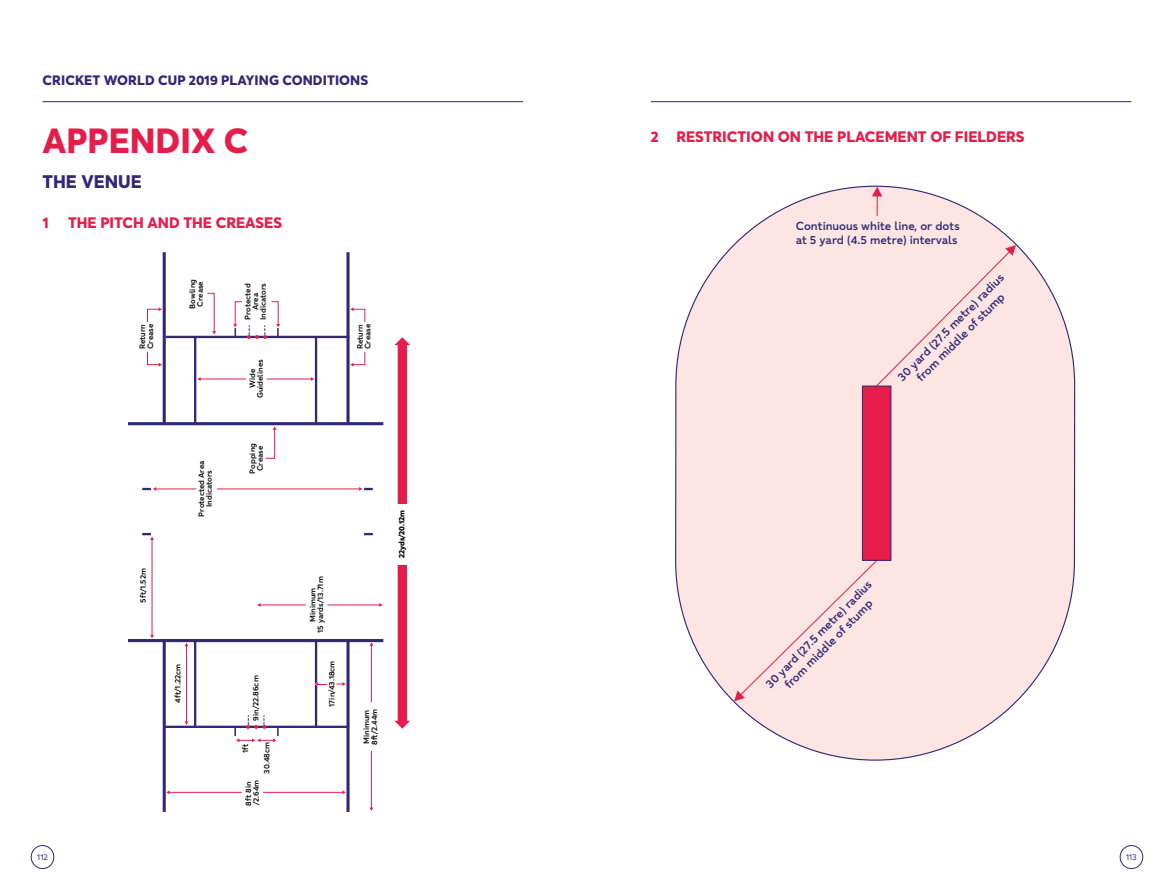
<style>
.page{position:relative;width:1174px;height:893px;background:#fff}
.page>*{position:absolute;margin:0;border:0;box-sizing:border-box;transform-origin:0 0}
.t1{font:700 34.5px "CWC";color:#e61d4b}
.t2{font:700 18px "CWC";color:#2f2976}
.t3{font:700 15px "CWC";color:#e61d4b}
.t4{font:700 13.5px "CWC";letter-spacing:.01em;color:#2f2976}
.t5{font:500 11.55px/13.8px "CWC";color:#2f2976;text-align:center}
.t6{font:8.25px "CWC";color:#2f2976}
.t7{font:500 7.8px/7.8px "CWC";color:#000;text-align:center}
.t8{font:700 7.8px "CWC";color:#000}
</style>
<div class="page">
<div style="left:31px;top:845px;width:23px;height:24px;border:1px solid #2f2976;border-radius:50%"></div>
<div style="left:1119px;top:845px;width:24px;height:24px;border:1px solid #2f2976;border-radius:50%"></div>
<hr style="left:43px;top:101px;width:480px;height:1px;background:#2f2976">
<hr style="left:651px;top:101px;width:480px;height:1px;background:#2f2976">
<hr style="left:327px;top:605px;width:53px;height:1px;background:#e61d4b">
<hr style="left:260px;top:605px;width:46px;height:1px;background:#e61d4b">
<hr style="left:263px;top:792px;width:80px;height:1px;background:#e61d4b">
<svg style="left:342px;top:790px;width:4px;height:4px"></svg>
<hr style="left:169px;top:792px;width:73px;height:1px;background:#e61d4b">
<hr style="left:371px;top:751px;width:1px;height:57px;background:#e61d4b">
<hr style="left:371px;top:645px;width:1px;height:57px;background:#e61d4b">
<svg style="left:369px;top:642px;width:4px;height:4px"></svg>
<hr style="left:164px;top:726px;width:184px;height:2px;background:#2f2976">
<hr style="left:163px;top:252px;width:3px;height:171px;background:#2f2976">
<hr style="left:163px;top:641px;width:3px;height:171px;background:#2f2976">
<hr style="left:346px;top:252px;width:3px;height:171px;background:#2f2976">
<hr style="left:346px;top:641px;width:3px;height:171px;background:#2f2976">
<hr style="left:128px;top:639px;width:255px;height:3px;background:#2f2976">
<hr style="left:128px;top:422px;width:255px;height:3px;background:#2f2976">
<hr style="left:217px;top:489px;width:143px;height:1px;background:#e61d4b">
<hr style="left:156px;top:489px;width:40px;height:1px;background:#e61d4b">
<svg style="left:265px;top:426px;width:11px;height:33px"></svg>
<hr style="left:152px;top:539px;width:1px;height:96px;background:#e61d4b">
<hr style="left:186px;top:646px;width:1px;height:76px;background:#e61d4b">
<svg style="left:142px;top:487px;width:14px;height:4px"></svg>
<svg style="left:142px;top:533px;width:12px;height:7px"></svg>
<svg style="left:359px;top:487px;width:14px;height:4px"></svg>
<svg style="left:364px;top:533px;width:9px;height:2px"></svg>
<svg style="left:234px;top:715px;width:45px;height:27px"></svg>
<hr style="left:165px;top:336px;width:184px;height:2px;background:#2f2976">
<svg style="left:350px;top:307px;width:15px;height:16px"></svg>
<svg style="left:350px;top:351px;width:15px;height:16px"></svg>
<svg style="left:147px;top:307px;width:15px;height:16px"></svg>
<svg style="left:147px;top:351px;width:15px;height:16px"></svg>
<svg style="left:233px;top:301px;width:47px;height:38px"></svg>
<svg style="left:207px;top:293px;width:9px;height:41px"></svg>
<div style="left:398px;top:344px;width:9px;height:160px;background:#e61d4b"></div>
<svg style="left:394px;top:337px;width:16px;height:8px"></svg>
<div style="left:398px;top:565px;width:9px;height:157px;background:#e61d4b"></div>
<svg style="left:394px;top:721px;width:16px;height:8px"></svg>
<svg style="left:336px;top:682px;width:10px;height:4px"></svg>
<hr style="left:194px;top:641px;width:2px;height:86px;background:#2f2976">
<hr style="left:315px;top:641px;width:2px;height:86px;background:#2f2976">
<hr style="left:194px;top:337px;width:2px;height:86px;background:#2f2976">
<hr style="left:315px;top:337px;width:2px;height:86px;background:#2f2976">
<hr style="left:267px;top:379px;width:44px;height:1px;background:#e61d4b">
<hr style="left:200px;top:379px;width:46px;height:1px;background:#e61d4b">
<svg style="left:197px;top:377px;width:4px;height:4px"></svg>
<svg style="left:314px;top:681px;width:12px;height:6px"></svg>
<svg style="left:675px;top:185px;width:400px;height:576px"></svg>
<div style="left:874px;top:245px;width:142px;height:143px;background:#fce5e3"></div>
<div style="left:733px;top:558px;width:146px;height:144px;background:#fce5e3"></div>
<div style="left:862px;top:386px;width:29px;height:174px;background:#e61d4b"></div>
<div style="left:862px;top:386px;width:29px;height:175px;border:1px solid #2f2976"></div>
<svg style="left:872px;top:187px;width:10px;height:29px"></svg>
<h3 class="t4" style="left:43px;top:71px;width:327px">CRICKET WORLD CUP 2019 PLAYING CONDITIONS</h3>
<h1 class="t1" style="left:43px;top:116px;width:207px">APPENDIX C</h1>
<h2 class="t2" style="left:43px;top:169px;width:101px">THE VENUE</h2>
<h3 class="t3" style="left:43px;top:212px;width:8px">1</h3>
<h3 class="t3" style="left:68px;top:212px;width:215px">THE PITCH AND THE CREASES</h3>
<p class="t7" style="left:188px;top:309px;width:31px;text-align:left;rotate:-90deg">Bowling<br>Crease</p>
<p class="t7" style="left:243px;top:320px;width:38px;rotate:-90deg">Protected<br>Area<br>Indicators</p>
<p class="t7" style="left:138px;top:349px;width:27px;text-align:left;rotate:-90deg">Return<br>Crease</p>
<p class="t7" style="left:356px;top:349px;width:27px;text-align:left;rotate:-90deg">Return<br>Crease</p>
<p class="t7" style="left:197px;top:517px;width:57px;rotate:-90deg">Protected Area<br>Indicators</p>
<p class="t7" style="left:248px;top:398px;width:40px;rotate:-90deg">Wide<br>Guidelines</p>
<p class="t7" style="left:248px;top:474px;width:32px;rotate:-90deg">Popping<br>Crease</p>
<p class="t7" style="left:139px;top:603px;width:36px;rotate:-90deg">5ft/1.52m</p>
<p class="t7" style="left:308px;top:633px;width:58px;rotate:-90deg">Minimum<br>15 yards/13.71m</p>
<p class="t7" style="left:173px;top:703px;width:40px;rotate:-90deg">4ft/1.22cm</p>
<p class="t7" style="left:252px;top:721px;width:47px;rotate:-90deg">9in/22.86cm</p>
<p class="t7" style="left:241px;top:753px;width:11px;rotate:-90deg">1ft</p>
<p class="t7" style="left:262px;top:773px;width:33px;rotate:-90deg">30.48cm</p>
<p class="t7" style="left:244px;top:806px;width:27px;text-align:left;rotate:-90deg">8ft 8in /2.64m</p>
<p class="t7" style="left:327px;top:707px;width:47px;rotate:-90deg">17in/43.18cm</p>
<p class="t7" style="left:362px;top:745px;width:38px;text-align:left;rotate:-90deg">Minimum<br>8ft/2.44m</p>
<p class="t8" style="left:396px;top:558px;width:50px;rotate:-90deg">22yds/20.12m</p>
<h3 class="t3" style="left:651px;top:126px;width:375px">2 RESTRICTION ON THE PLACEMENT OF FIELDERS</h3>
<h3 class="t5" style="left:795px;top:219px;width:165px;text-align:left">Continuous white line, or dots at 5 yard (4.5 metre) intervals</h3>
<h3 class="t5" style="left:894px;top:373px;width:147px;rotate:-45deg">30 yard (27.5 metre) radius from middle of stump</h3>
<h3 class="t5" style="left:762px;top:680px;width:147px;rotate:-45deg">30 yard (27.5 metre) radius from middle of stump</h3>
<p class="t6" style="left:37px;top:851px;width:12px">112</p>
<p class="t6" style="left:1126px;top:851px;width:12px">113</p>
</div>
